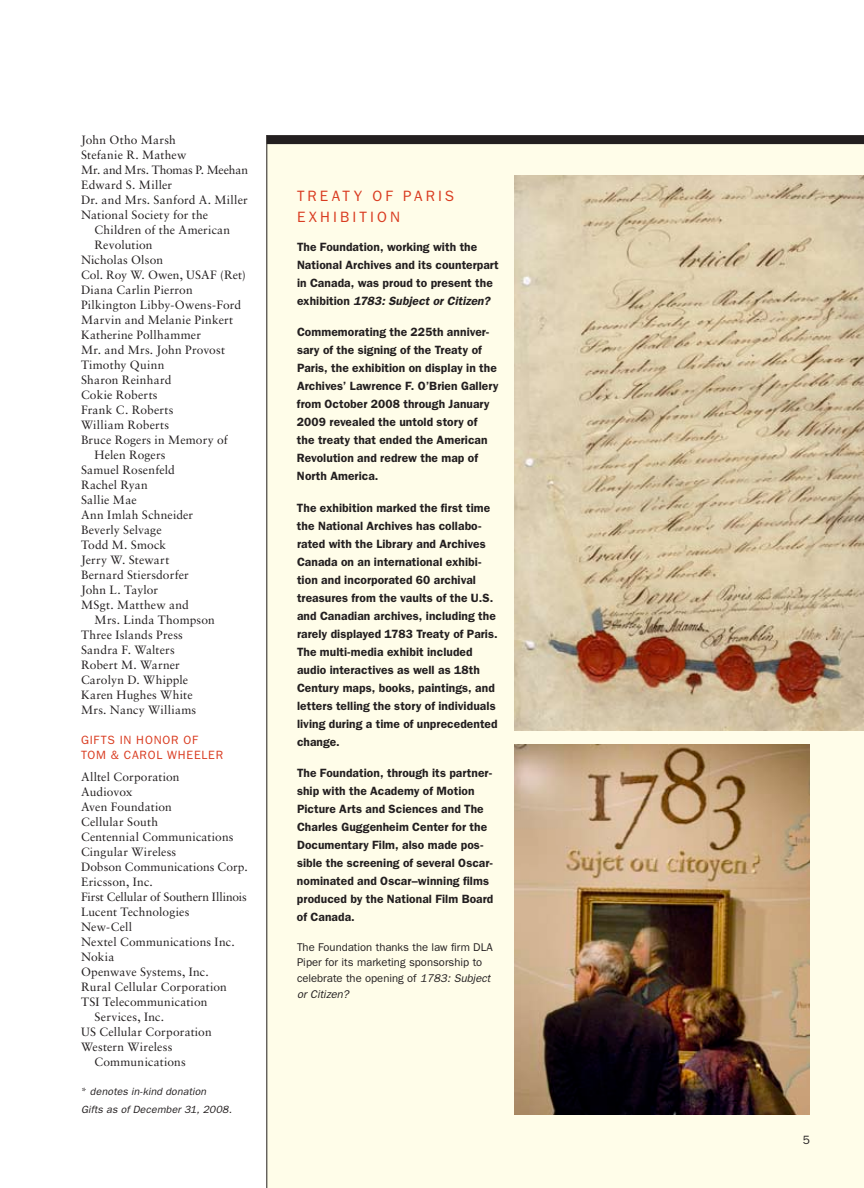
<style>
.page{position:relative;width:864px;height:1188px;background:#fff}
.page>*{position:absolute;margin:0;border:0;box-sizing:border-box;transform-origin:0 0}
.t1{font:15px/21px "Franklin Gothic";letter-spacing:.205em;color:#d93b20}
.t2{font:600 12px/18px "Franklin Gothic";letter-spacing:.005em;color:#231f20}
.t3{font:12px/15px "Sabon";letter-spacing:.015em;color:#231f20}
.t4{font:12px "Sabon";letter-spacing:-.005em;color:#231f20}
.t5{font:12px/15px "Franklin Gothic";letter-spacing:.065em;color:#d93b20}
.t6{font:12px "Franklin Gothic";color:#231f20}
.t7{font:11.25px/15.8px "Franklin Gothic";color:#231f20}
.t8{font:italic 10.5px/18.9px "Franklin Gothic";letter-spacing:.01em;color:#231f20}
.s1{font-family:"Sabon";font-style:normal}
.s2{font-style:italic}
</style>
<div class="page">
<div style="left:267px;top:135px;width:597px;height:1053px;background:#fffde9"></div>
<div style="left:267px;top:135px;width:597px;height:9px;background:#231f20"></div>
<hr style="left:267px;top:135px;width:1px;height:1053px;background:#231f20">
<img style="left:514px;top:176px;width:350px;height:554px">
<img style="left:514px;top:744px;width:296px;height:370px">
<p class="t3" style="left:81px;top:132px;width:169px">John Otho Marsh<br>Stefanie R. Mathew<br>Mr. and Mrs. Thomas P. Meehan<br>Edward S. Miller<br>Dr. and Mrs. Sanford A. Miller<br>National Society for the</p>
<p class="t3" style="left:94px;top:222px;width:137px">Children of the American</p>
<p class="t3" style="left:94px;top:237px;width:59px">Revolution</p>
<p class="t3" style="left:81px;top:252px;width:84px">Nicholas Olson</p>
<p class="t3" style="left:81px;top:267px;width:166px">Col. Roy W. Owen, USAF (Ret)</p>
<p class="t3" style="left:81px;top:282px;width:113px">Diana Carlin Pierron</p>
<p class="t3" style="left:81px;top:297px;width:162px">Pilkington Libby-Owens-Ford</p>
<p class="t3" style="left:81px;top:312px;width:154px">Marvin and Melanie Pinkert</p>
<p class="t3" style="left:81px;top:327px;width:122px">Katherine Pollhammer</p>
<p class="t3" style="left:81px;top:342px;width:146px">Mr. and Mrs. John Provost</p>
<p class="t3" style="left:81px;top:357px;width:85px">Timothy Quinn</p>
<p class="t3" style="left:81px;top:372px;width:92px">Sharon Reinhard</p>
<p class="t3" style="left:81px;top:387px;width:78px">Cokie Roberts</p>
<p class="t3" style="left:81px;top:402px;width:94px">Frank C. Roberts</p>
<p class="t3" style="left:81px;top:417px;width:90px">William Roberts</p>
<p class="t3" style="left:81px;top:432px;width:148px">Bruce Rogers in Memory of</p>
<p class="t3" style="left:94px;top:447px;width:73px">Helen Rogers</p>
<p class="t3" style="left:81px;top:462px;width:95px">Samuel Rosenfeld</p>
<p class="t3" style="left:81px;top:477px;width:68px">Rachel Ryan</p>
<p class="t3" style="left:81px;top:492px;width:57px">Sallie Mae</p>
<p class="t3" style="left:81px;top:507px;width:114px">Ann Imlah Schneider</p>
<p class="t3" style="left:81px;top:522px;width:82px">Beverly Selvage</p>
<p class="t3" style="left:81px;top:537px;width:87px">Todd M. Smock</p>
<p class="t3" style="left:81px;top:552px;width:90px">Jerry W. Stewart</p>
<p class="t3" style="left:81px;top:567px;width:109px">Bernard Stiersdorfer</p>
<p class="t3" style="left:81px;top:582px;width:79px">John L. Taylor</p>
<p class="t3" style="left:81px;top:597px;width:109px">MSgt. Matthew and</p>
<p class="t3" style="left:94px;top:612px;width:122px">Mrs. Linda Thompson</p>
<p class="t3" style="left:81px;top:627px;width:103px">Three Islands Press</p>
<p class="t3" style="left:81px;top:642px;width:95px">Sandra F. Walters</p>
<p class="t3" style="left:81px;top:657px;width:100px">Robert M. Warner</p>
<p class="t3" style="left:81px;top:672px;width:109px">Carolyn D. Whipple</p>
<p class="t3" style="left:81px;top:687px;width:113px">Karen Hughes White</p>
<p class="t3" style="left:81px;top:702px;width:117px">Mrs. Nancy Williams</p>
<p class="t5" style="left:81px;top:732px;width:144px">Gifts in honor of<br>Tom &amp; Carol Wheeler</p>
<p class="t3" style="left:81px;top:769px;width:100px">Alltel Corporation</p>
<p class="t3" style="left:81px;top:784px;width:53px">Audiovox</p>
<p class="t3" style="left:81px;top:799px;width:92px">Aven Foundation</p>
<p class="t3" style="left:81px;top:814px;width:79px">Cellular South</p>
<p class="t3" style="left:81px;top:829px;width:154px">Centennial Communications</p>
<p class="t3" style="left:81px;top:844px;width:97px">Cingular Wireless</p>
<p class="t3" style="left:81px;top:859px;width:168px">Dobson Communications Corp.</p>
<p class="t3" style="left:81px;top:874px;width:73px">Ericsson, Inc.</p>
<p class="t4" style="left:81px;top:890px;width:167px">First Cellular of Southern Illinois</p>
<p class="t3" style="left:81px;top:904px;width:110px">Lucent Technologies</p>
<p class="t3" style="left:81px;top:919px;width:53px">New-Cell</p>
<p class="t3" style="left:81px;top:934px;width:155px">Nextel Communications Inc.</p>
<p class="t3" style="left:81px;top:949px;width:35px">Nokia</p>
<p class="t3" style="left:81px;top:964px;width:129px">Openwave Systems, Inc.</p>
<p class="t3" style="left:81px;top:979px;width:147px">Rural Cellular Corporation</p>
<p class="t3" style="left:81px;top:994px;width:128px">TSI Telecommunication</p>
<p class="t3" style="left:94px;top:1009px;width:71px">Services, Inc.</p>
<p class="t3" style="left:81px;top:1024px;width:132px">US Cellular Corporation</p>
<p class="t3" style="left:81px;top:1039px;width:93px">Western Wireless</p>
<p class="t3" style="left:94px;top:1054px;width:93px">Communications</p>
<p class="t8" style="left:81px;top:1081px;width:152px"><span class="s1">*</span> denotes in-kind donation<br>Gifts as of December 31, 2008.</p>
<p class="t1" style="left:297px;top:185px;width:159px">Treaty of Paris<br>E xhib ition</p>
<p class="t2" style="left:297px;top:237px;width:203px">The Foundation, working with the National Archives and its counterpart in Canada, was proud to present the exhibition <span class="s2">1783: Subject or Citizen?</span></p>
<p class="t2" style="left:297px;top:323px;width:203px">Commemorating the 225th anniver&shy;sary of the signing of the Treaty of<br>Paris, the exhibition on display in the<br>Archives’ Lawrence F. O’Brien Gallery from October 2008 through January<br>2009 revealed the untold story of<br>the treaty that ended the American<br>Revolution and redrew the map of<br>North America.</p>
<p class="t2" style="left:297px;top:498px;width:202px">The exhibition marked the first time the National Archives has collabo&shy;rated with the Library and Archives Canada on an international exhibi&shy;tion and incorporated 60 archival treasures from the vaults of the U.S. and Canadian archives, including the rarely displayed 1783 Treaty of Paris.<br>The multi-media exhibit included audio interactives as well as 18th Century maps, books, paintings, and letters telling the story of individuals living during a time of unprecedented change.</p>
<p class="t2" style="left:297px;top:764px;width:198px">The Foundation, through its partner&shy;ship with the Academy of Motion<br>Picture Arts and Sciences and The<br>Charles Guggenheim Center for the<br>Documentary Film, also made pos&shy;sible the screening of several Oscar&shy;nominated and Oscar–winning films produced by the National Film Board of Canada.</p>
<p class="t7" style="left:297px;top:939px;width:196px">The Foundation thanks the law firm DLA<br>Piper for its marketing sponsorship to celebrate the opening of <span class="s2">1783: Subject or Citizen?</span></p>
<p class="t6" style="left:803px;top:1133px;width:9px">5</p>
</div>
